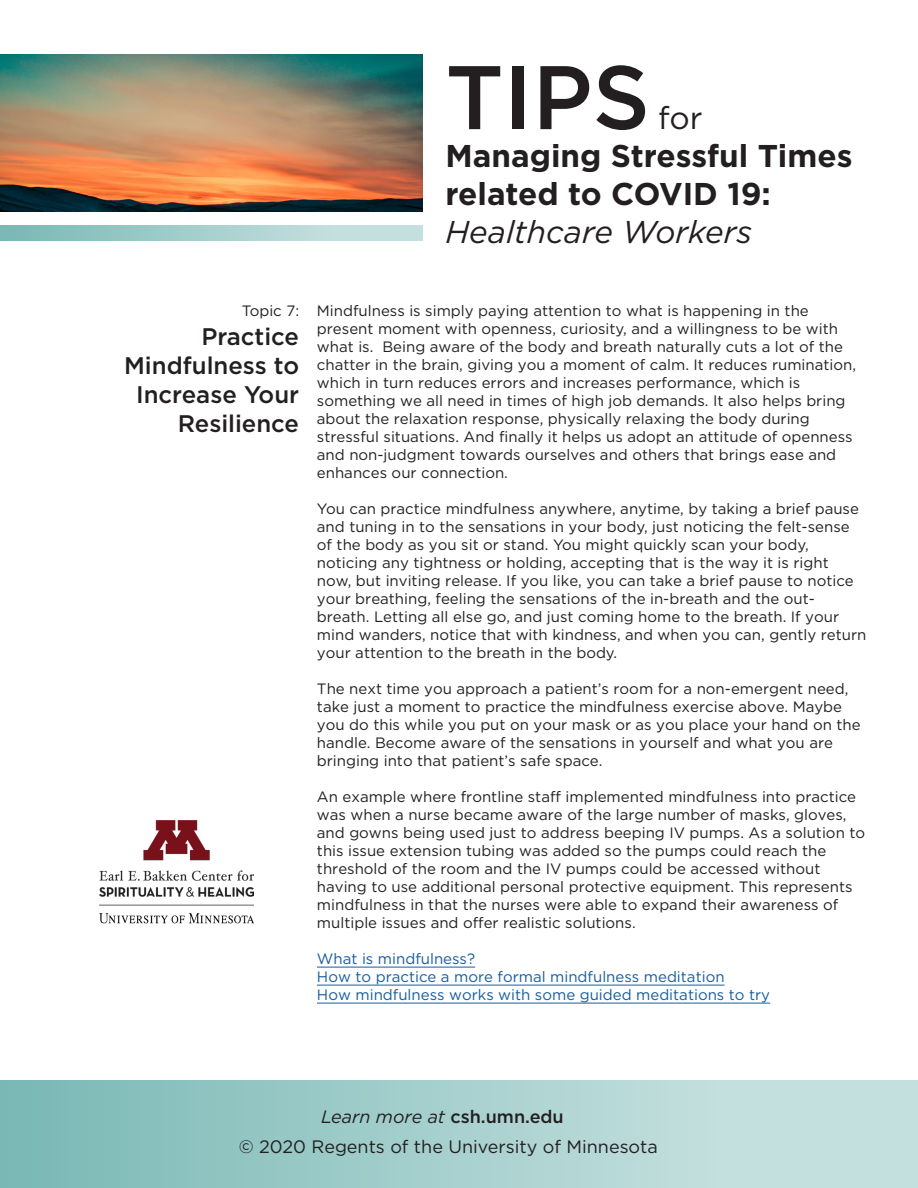
<style>
.page{position:relative;width:918px;height:1188px;background:#fff}
.page>*{position:absolute;margin:0;border:0;box-sizing:border-box;transform-origin:0 0}
.t1{font:500 90px "Gotham";color:#231f20}
.t2{font:700 31.5px/37.8px "Gotham";color:#231f20}
.t3{font:500 24px/28.8px "Gotham";color:#231f20;text-align:right}
.t4{font:18px "Gotham";color:#231f20}
.t5{font:italic 18px "Gotham";color:#231f20}
.Main{font:15px/18px "Gotham";color:#231f20}
.Main-2{font:15px/18px "Gotham";color:#175d9e}
.s1{font-weight:400}
.s2{font-weight:400;font-style:italic}
.s3{font-weight:500;font-style:normal}
</style>
<div class="page">
<img style="left:0;top:54px;width:422px;height:158px">
<div style="left:0;top:1080px;width:918px;height:108px;background:linear-gradient(to right,#7cbab6,#cfe6e5)"></div>
<img style="left:100px;top:821px;width:153px;height:103px">
<svg style="left:0;top:226px;width:422px;height:15px;background:#a5cfcd"></svg>
<hr style="left:317px;top:967px;width:158px;height:1px;background:#175d9e">
<hr style="left:317px;top:985px;width:408px;height:1px;background:#175d9e">
<hr style="left:317px;top:1003px;width:453px;height:1px;background:#175d9e">
<p class="t1" style="left:446px;top:46px;width:206px">TIPS</p>
<p class="t2" style="left:446px;top:98px;width:409px;text-indent:213px"><span class="s1">for<br></span>Managing Stressful Times related to COVID 19:<br><span class="s2">Healthcare Workers</span></p>
<p class="Main" style="left:242px;top:302px;width:59px">Topic 7:</p>
<p class="t3" style="left:124px;top:322px;width:177px">Practice<br>Mindfulness to<br>Increase Your<br>Resilience</p>
<p class="Main" style="left:317px;top:302px;width:541px">Mindfulness is simply paying attention to what is happening in the present moment with openness, curiosity, and a willingness to be with what is. Being aware of the body and breath naturally cuts a lot of the chatter in the brain, giving you a moment of calm. It reduces rumination, which in turn reduces errors and increases performance, which is something we all need in times of high job demands. It also helps bring about the relaxation response, physically relaxing the body during stressful situations. And finally it helps us adopt an attitude of openness and non-judgment towards ourselves and others that brings ease and enhances our connection.</p>
<p class="Main" style="left:317px;top:500px;width:551px">You can practice mindfulness anywhere, anytime, by taking a brief pause and tuning in to the sensations in your body, just noticing the felt-sense of the body as you sit or stand. You might quickly scan your body, noticing any tightness or holding, accepting that is the way it is right now, but inviting release. If you like, you can take a brief pause to notice your breathing, feeling the sensations of the in-breath and the out&shy;breath. Letting all else go, and just coming home to the breath. If your mind wanders, notice that with kindness, and when you can, gently return your attention to the breath in the body.</p>
<p class="Main" style="left:317px;top:680px;width:545px">The next time you approach a patient’s room for a non-emergent need, take just a moment to practice the mindfulness exercise above. Maybe you do this while you put on your mask or as you place your hand on the handle. Become aware of the sensations in yourself and what you are bringing into that patient’s safe space.</p>
<p class="Main" style="left:317px;top:788px;width:550px">An example where frontline staff implemented mindfulness into practice was when a nurse became aware of the large number of masks, gloves, and gowns being used just to address beeping IV pumps. As a solution to this issue extension tubing was added so the pumps could reach the threshold of the room and the IV pumps could be accessed without having to use additional personal protective equipment. This represents mindfulness in that the nurses were able to expand their awareness of multiple issues and offer realistic solutions.</p>
<p class="Main-2" style="left:317px;top:950px;width:455px">What is mindfulness?<br>How to practice a more formal mindfulness meditation<br>How mindfulness works with some guided meditations to try</p>
<p class="t5" style="left:321px;top:1107px;width:244px">Learn more at <span class="s3">csh.umn.edu</span></p>
<p class="t4" style="left:239px;top:1137px;width:421px">© 2020 Regents of the University of Minnesota</p>
</div>
